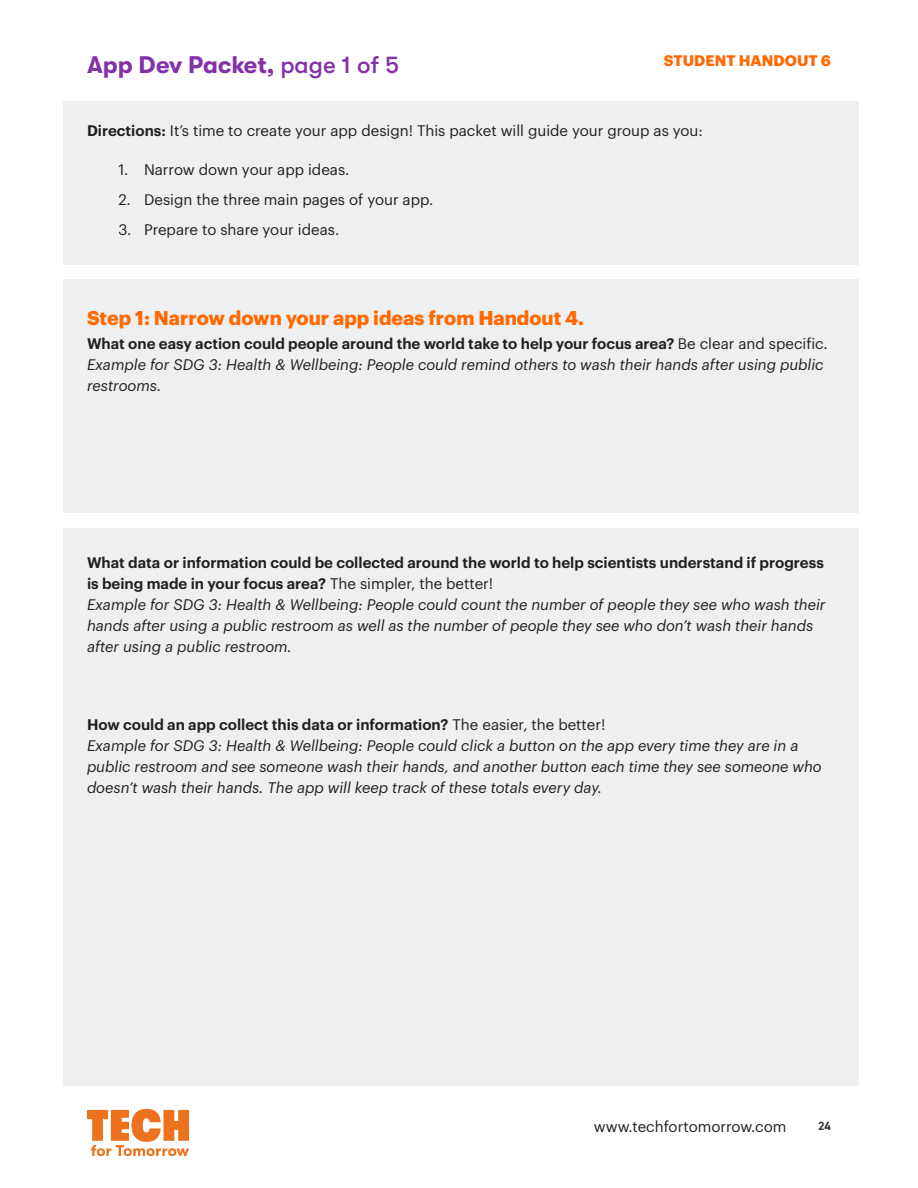
<style>
.page{position:relative;width:918px;height:1188px;background:#fff}
.page>*{position:absolute;margin:0;border:0;box-sizing:border-box;transform-origin:0 0}
.Subhead_1{font:700 24px "GT Walsheim";color:#8331a7}
.Subhead_2{font:700 19.5px "Graphik LC";color:#ff6901}
.Body{font:italic 15px/21px "Graphik LC";color:#231f20}
.Body-2{font:15px "Graphik LC";color:#231f20}
.Body-3{font:700 15px "Graphik LC";letter-spacing:.005em;color:#ff6901}
.t1{font:700 12px "DIN2014";color:#343333}
.s1{font-weight:500}
.s2{font-weight:600}
.s3{font-weight:600;font-style:normal}
.s4{font-style:normal}
</style>
<div class="page">
<svg style="left:87px;top:1109px;width:102px;height:47px"></svg>
<div style="left:63px;top:101px;width:796px;height:164px;background:#edeff0"></div>
<div style="left:63px;top:280px;width:796px;height:233px;background:#edeff0"></div>
<div style="left:63px;top:528px;width:796px;height:557px;background:#edeff0"></div>
<p class="Subhead_1" style="left:87px;top:51px;width:314px">App Dev Packet, <span class="s1">page 1 of 5</span></p>
<p class="Body-3" style="left:664px;top:49px;width:169px">STUDENT HANDOUT 6</p>
<p class="Body-2" style="left:87px;top:119px;width:617px"><span class="s2">Directions:</span> It’s time to create your app design! This packet will guide your group as you:</p>
<p class="Body-2" style="left:118px;top:158px;width:233px">1. Narrow down your app ideas.</p>
<p class="Body-2" style="left:118px;top:188px;width:316px">2. Design the three main pages of your app.</p>
<p class="Body-2" style="left:118px;top:218px;width:222px">3. Prepare to share your ideas.</p>
<p class="Subhead_2" style="left:87px;top:303px;width:499px">Step 1: Narrow down your app ideas from Handout 4.</p>
<p class="Body" style="left:87px;top:332px;width:742px"><span class="s3">What one easy action could people around the world take to help your focus area?</span> <span class="s4">Be clear and specific.<br></span>Example for SDG 3: Health &amp; Wellbeing: People could remind others to wash their hands after using public restrooms.</p>
<p class="Body" style="left:87px;top:551px;width:740px"><span class="s3">What data or information could be collected around the world to help scientists understand if progress is being made in your focus area?</span> <span class="s4">The simpler, the better!<br></span>Example for SDG 3: Health &amp; Wellbeing: People could count the number of people they see who wash their hands after using a public restroom as well as the number of people they see who don’t wash their hands after using a public restroom.</p>
<p class="Body" style="left:87px;top:713px;width:736px"><span class="s3">How could an app collect this data or information?</span> <span class="s4">The easier, the better!<br></span>Example for SDG 3: Health &amp; Wellbeing: People could click a button on the app every time they are in a public restroom and see someone wash their hands, and another button each time they see someone who doesn’t wash their hands. The app will keep track of these totals every day.</p>
<p class="Body-2" style="left:594px;top:1115px;width:194px">www.techfortomorrow.com</p>
<p class="t1" style="left:818px;top:1118px;width:14px">24</p>
</div>
